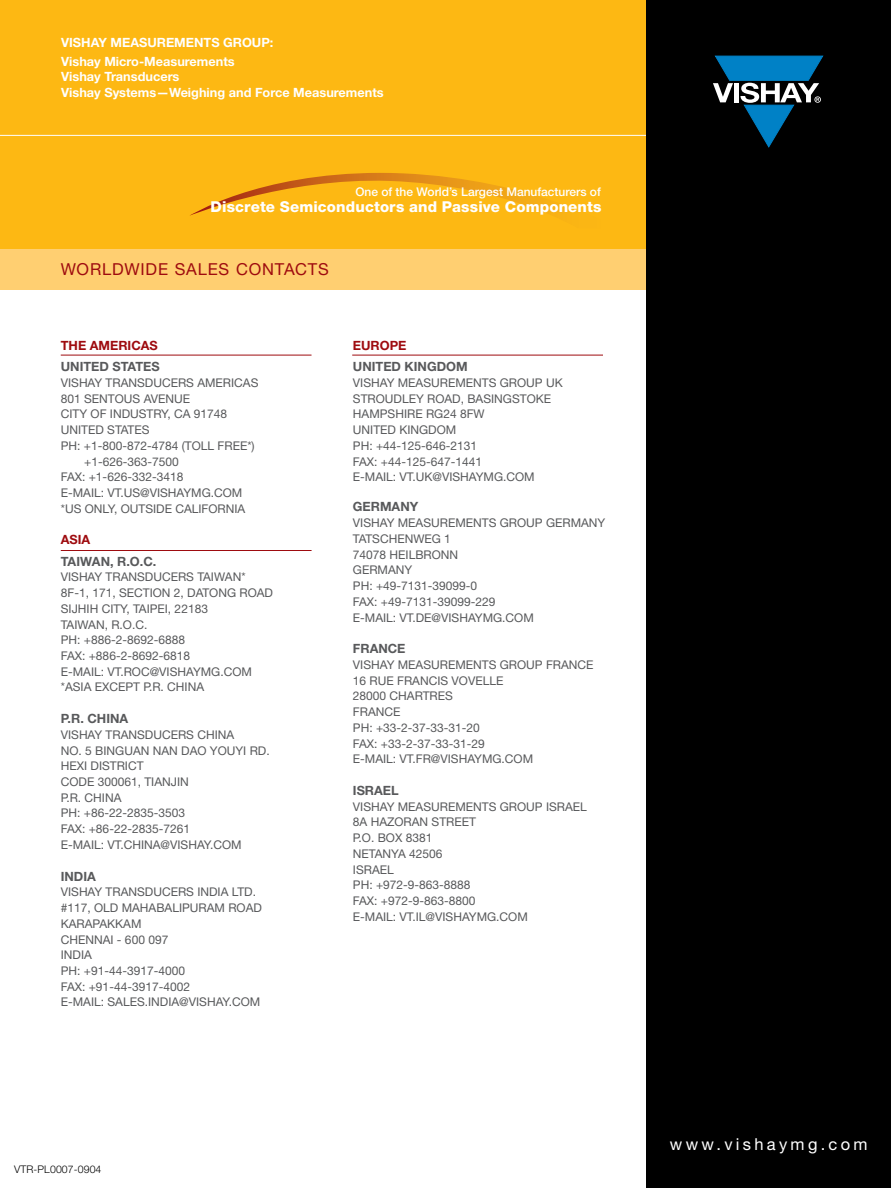
<style>
.page{position:relative;width:891px;height:1188px;background:#fff}
.page>*{position:absolute;margin:0;border:0;box-sizing:border-box;transform-origin:0 0}
.t1{font:16.5px "Helvetica Neue LT Std";letter-spacing:.05em;color:#9e0b0f}
.t2{font:16.5px "Helvetica Neue LT Std";letter-spacing:.2em;color:#fff}
.t3{font:800 15px "Helvetica Neue LT Std";letter-spacing:.01em;color:#fff}
.t4{font:700 12.75px/15.8px "Helvetica Neue LT Std";color:#fff}
.t5{font:700 12.75px "Helvetica Neue LT Std";color:#58595b}
.t6{font:700 12.75px "Helvetica Neue LT Std";color:#9e0b0f}
.t7{font:12px/15.8px "Helvetica Neue LT Std";color:#58595b}
.t8{font:500 12px "Helvetica Neue LT Std";color:#fff}
.t9{font:300 10.5px "Helvetica Neue LT Std";letter-spacing:.01em;color:#000}
</style>
<div class="page">
<hr style="left:61px;top:355px;width:251px;height:1px;background:#9e0b0f">
<hr style="left:61px;top:550px;width:251px;height:1px;background:#9e0b0f">
<hr style="left:352px;top:355px;width:251px;height:1px;background:#9e0b0f">
<div style="left:0;top:0;width:891px;height:273px;background:#fdb813"></div>
<hr style="left:0;top:135px;width:652px;height:1px;background:#fff">
<svg style="left:190px;top:173px;width:348px;height:43px"></svg>
<div style="left:0;top:249px;width:654px;height:40px;background:#ffcf71"></div>
<div style="left:646px;top:0;width:245px;height:1188px;background:#000"></div>
<svg style="left:713px;top:56px;width:110px;height:91px"></svg>
<p class="t4" style="left:61px;top:34px;width:191px">Vishay measurements group</p>
<p class="t4" style="left:270px;top:34px;width:5px">:</p>
<p class="t4" style="left:61px;top:53px;width:324px">Vishay Micro-Measurements<br>Vishay Transducers<br>Vishay Systems—Weighing and Force Measurements</p>
<p class="t8" style="left:355px;top:185px;width:247px">One of the World’s Largest Manufacturers of</p>
<p class="t3" style="left:211px;top:198px;width:392px">Discrete Semiconductors and Passive Components</p>
<h1 class="t1" style="left:61px;top:259px;width:270px">WOR LDWIDE SALES CONTACTS</h1>
<p class="t6" style="left:61px;top:338px;width:99px">The Americas</p>
<p class="t5" style="left:61px;top:359px;width:92px">UNITED STATES</p>
<p class="t7" style="left:61px;top:375px;width:199px">VISHAY TRANSDUCERS AMERICAS<br>801 SENT</p>
<p class="t7" style="left:61px;top:390px;width:92px;text-indent:54px">OUS AVENUE<br>CITY OF INDU</p>
<p class="t7" style="left:61px;top:406px;width:172px;text-indent:78px">STRY, CA 91748<br>UNITED STATES<br>PH : +1-800-872-4784 (TOLL FREE</p>
<p class="t7" style="left:247px;top:438px;width:9px">*)</p>
<p class="t7" style="left:61px;top:453px;width:124px;text-indent:23px">+1-626-363-7500<br>FAX: +1-626-332-3418<br>E-MAIL</p>
<p class="t7" style="left:61px;top:485px;width:186px;text-align:right">: VT.US@VISHAYMG.COM<br>*US ON LY, OUTSIDE CALIFORN IA</p>
<p class="t6" style="left:61px;top:532px;width:30px">Asia</p>
<p class="t5" style="left:61px;top:553px;width:97px">Taiwan , R.O.C.</p>
<p class="t7" style="left:61px;top:569px;width:94px">VISHAY TRAN SDUCER</p>
<p class="t7" style="left:186px;top:569px;width:61px">S TAIWAN*</p>
<p class="t7" style="left:61px;top:585px;width:67px">8F-1, 171, SECT</p>
<p class="t7" style="left:61px;top:585px;width:212px;text-indent:89px">ION 2, DATON G ROAD<br>SIJHIH CITY, TAIPEI, 22183<br>TAIWAN , R.O.C.<br>PH : +886-2-8692-6888<br>FAX: +886-2-8692-6818<br>E-MAIL</p>
<p class="t7" style="left:101px;top:663px;width:153px">: VT.ROC@VISHAYMG.COM</p>
<p class="t7" style="left:61px;top:679px;width:12px">*ASIA</p>
<p class="t7" style="left:95px;top:679px;width:111px">EXCEPT P.R. CHINA</p>
<p class="t5" style="left:61px;top:711px;width:60px">P.R. China</p>
<p class="t7" style="left:61px;top:726px;width:94px">VISHAY TRAN SDUCER</p>
<p class="t7" style="left:61px;top:726px;width:210px;text-indent:126px">S CHI NA<br>NO. 5 BINGUAN NAN DAO YOUYI RD.<br>HEX</p>
<p class="t7" style="left:61px;top:758px;width:131px;text-indent:23px">I DISTRICT<br>CODE 300061, TIANJIN<br>P.R. CHINA<br>PH : +86-22-2835-3503<br>FAX: +86-22-2835-7261<br>E-MAIL</p>
<p class="t7" style="left:101px;top:837px;width:142px">: VT.C HINA@VISHAY.COM</p>
<p class="t5" style="left:61px;top:868px;width:37px">INDIA</p>
<p class="t7" style="left:61px;top:884px;width:94px">VISHAY TRAN SDUCER</p>
<p class="t7" style="left:61px;top:884px;width:197px;text-indent:126px">S INDIA LTD. #117, OLD MAHABALIPUR</p>
<p class="t7" style="left:207px;top:900px;width:55px">AM ROAD</p>
<p class="t7" style="left:61px;top:915px;width:82px">KARAPAKKAM<br>CHENN</p>
<p class="t7" style="left:103px;top:931px;width:67px">AI - 600 097</p>
<p class="t7" style="left:61px;top:947px;width:131px">INDIA<br>PH : +91-44-3917-4000<br>FAX: +91-44-3917-4002<br>E-MAIL</p>
<p class="t7" style="left:101px;top:994px;width:161px">: SALES.IND IA@VISHAY.COM</p>
<p class="t6" style="left:353px;top:338px;width:54px">EUROPE</p>
<p class="t5" style="left:353px;top:359px;width:116px">un ited kingdom</p>
<p class="t7" style="left:353px;top:375px;width:211px">VISHAY M EASUREM ENTS GROUP UK<br>STR</p>
<p class="t7" style="left:353px;top:390px;width:191px;text-indent:23px">OUD LEY ROAD, BASIN GSTOKE<br>HAMPSHIRE RG24 8FW<br>UNITED</p>
<p class="t7" style="left:353px;top:422px;width:131px;text-indent:46px">KINGDOM<br>PH : +44-125-646-2131<br>FAX: +44-125-647-1441<br>E-MAIL</p>
<p class="t7" style="left:393px;top:469px;width:143px">: VT.UK@VISHAYMG.COM</p>
<p class="t5" style="left:353px;top:499px;width:67px">germany</p>
<p class="t7" style="left:353px;top:515px;width:203px">VISHAY M EASUREM ENTS GROUP GER</p>
<p class="t7" style="left:571px;top:515px;width:36px">MANY</p>
<p class="t7" style="left:353px;top:531px;width:54px">TATSC HENWE</p>
<p class="t7" style="left:353px;top:531px;width:100px;text-indent:79px">G 1<br>74078 HE ILBRONN<br>GER</p>
<p class="t7" style="left:353px;top:562px;width:144px;text-indent:25px">MANY<br>PH : +49-7131-39099-0<br>FAX: +49-7131-39099-229<br>E-MAIL</p>
<p class="t7" style="left:393px;top:609px;width:142px">: VT.DE@VISHAYMG.COM</p>
<p class="t5" style="left:353px;top:641px;width:54px">france</p>
<p class="t7" style="left:353px;top:657px;width:225px">VISHAY M EASUREM ENTS GROUP FRANCE<br>16 RUE FRANCIS VOVELLE<br>28000 CHARTRE</p>
<p class="t7" style="left:445px;top:688px;width:9px">S</p>
<p class="t7" style="left:353px;top:704px;width:133px">FRANCE<br>PH : +33-2-37-33-31-20<br>FAX: +33-2-37-33-31-29<br>E-MAIL</p>
<p class="t7" style="left:393px;top:751px;width:142px">: VT.FR@VISHAYMG.COM</p>
<p class="t5" style="left:353px;top:782px;width:47px">ISRAEL</p>
<p class="t7" style="left:353px;top:798px;width:235px">VISHAY M EASUREM ENTS GROUP ISRAEL<br>8A HAZORAN STREET<br>P.O. BOX 8381<br>NETANYA 42506<br>ISRAEL<br>PH : +972-9-863-8888<br>FAX: +972-9-863-8800<br>E-MAIL</p>
<p class="t7" style="left:393px;top:909px;width:136px">: VT.IL@VISHAYMG.COM</p>
<p class="t9" style="left:14px;top:1163px;width:89px">VTR-PL0007-0904</p>
<h1 class="t2" style="left:670px;top:1134px;width:199px">WWW.VISHAYMG.COM</h1>
</div>
